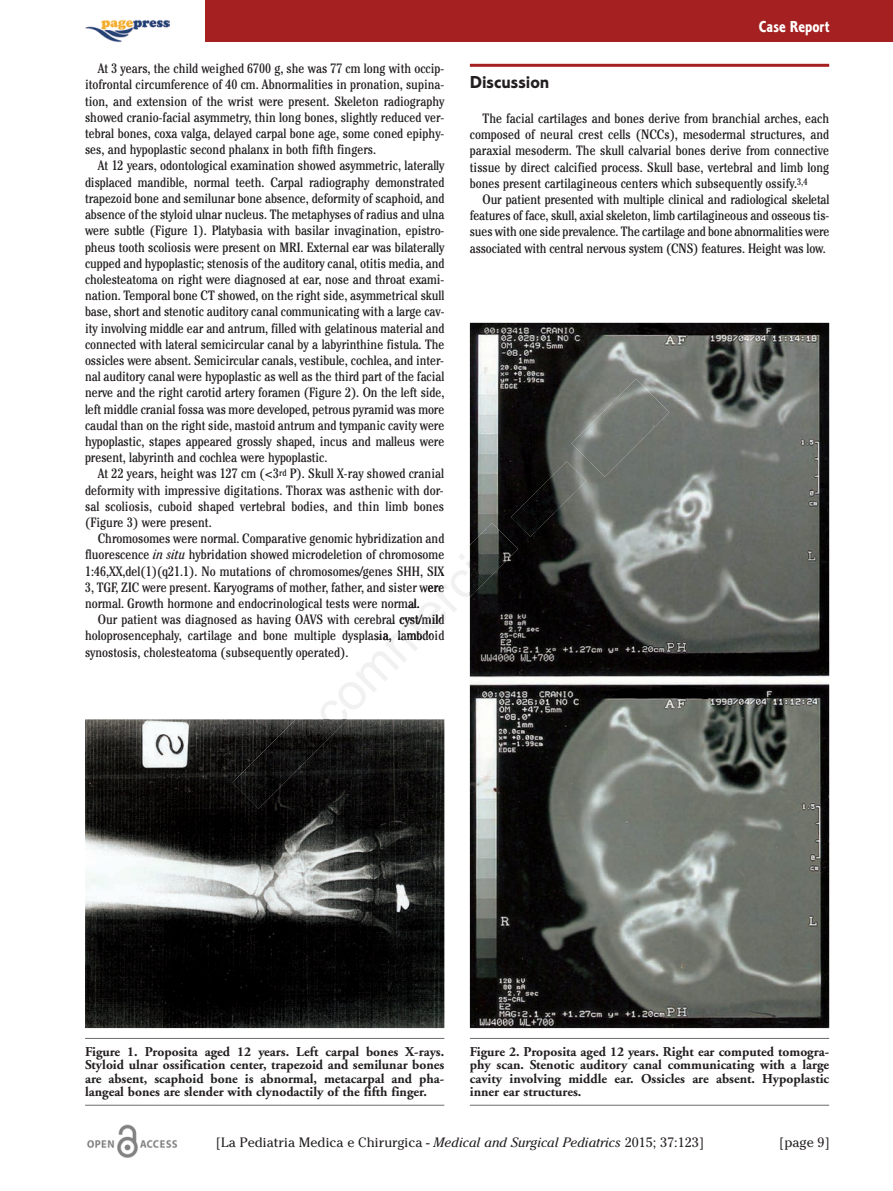
<style>
.page{position:relative;width:893px;height:1191px;background:#fff}
.page>*{position:absolute;margin:0;border:0;box-sizing:border-box;transform-origin:0 0}
.t1{font:18px "Corinthian Bold Plain";color:#231f20}
.t2{font:16.5px "Corinthian Bold Condensed Plain";color:#fff}
.t3{font:condensed 13.5px/16.2px "Cheltenham";color:#231f20;text-align:justify}
.t4{font:700 13.5px/13.5px "Adobe Garamond";color:#231f20;text-align:justify}
.t5{font:13.5px "Cheltenham";color:#231f20}
.s1{font-style:italic}
</style>
<div class="page">
<div style="left:206px;top:0;width:687px;height:42px;background:#a52020"></div>
<img style="left:85px;top:19px;width:85px;height:24px">
<hr style="left:470px;top:64px;width:359px;height:3px;background:#a52020">
<img style="left:87px;top:1124px;width:91px;height:34px">
<img style="left:85px;top:719px;width:359px;height:309px">
<hr style="left:85px;top:1038px;width:359px;height:1px;background:#6c6d70">
<hr style="left:85px;top:1104px;width:359px;height:1px;background:#6c6d70">
<img style="left:470px;top:323px;width:359px;height:705px">
<hr style="left:470px;top:1038px;width:359px;height:1px;background:#6c6d70">
<hr style="left:470px;top:1104px;width:359px;height:1px;background:#6c6d70">
<svg style="left:387px;top:586px;width:57px;height:57px"></svg>
<img style="left:232px;top:719px;width:116px;height:90px">
<img style="left:470px;top:523px;width:48px;height:74px">
<img style="left:511px;top:461px;width:75px;height:76px">
<img style="left:571px;top:379px;width:98px;height:98px">
<p class="t3" style="left:85px;top:62px;width:361px;text-indent:13px">At 3 years, the child weighed 6700 g, she was 77 cm long with occip&shy;itofrontal circumference of 40 cm. Abnormalities in pronation, supina&shy;tion, and extension of the wrist were present. Skeleton radiography showed cranio-facial asymmetry, thin long bones, slightly reduced ver&shy;tebral bones, coxa valga, delayed carpal bone age, some coned epiphy&shy;ses, and hypoplastic second phalanx in both fifth fingers.</p>
<p class="t3" style="left:85px;top:159px;width:361px;text-indent:13px">At 12 years, odontological examination showed asymmetric, laterally displaced mandible, normal teeth. Carpal radiography demonstrated trapezoid bone and semilunar bone absence, deformity of scaphoid, and absence of the styloid ulnar nucleus. The metaphyses of radius and ulna were subtle (Figure 1). Platybasia with basilar invagination, epistro&shy;pheus tooth scoliosis were present on MRI. External ear was bilaterally cupped and hypoplastic; stenosis of the auditory canal, otitis media, and cholesteatoma on right were diagnosed at ear, nose and throat exami&shy;nation. Temporal bone CT showed, on the right side, asymmetrical skull base, short and stenotic auditory canal communicating with a large cav&shy;ity involving middle ear and antrum, filled with gelatinous material and connected with lateral semicircular canal by a labyrinthine fistula. The ossicles were absent. Semicircular canals, vestibule, cochlea, and inter&shy;nal auditory canal were hypoplastic as well as the third part of the facial nerve and the right carotid artery foramen (Figure 2). On the left side, left middle cranial fossa was more developed, petrous pyramid was more caudal than on the right side, mastoid antrum and tympanic cavity were hypoplastic, stapes appeared grossly shaped, incus and malleus were present, labyrinth and cochlea were hypoplastic.</p>
<p class="t3" style="left:85px;top:467px;width:361px;text-indent:13px">At 22 years, height was 127 cm (&lt;3<sup>rd</sup> P). Skull X-ray showed cranial deformity with impressive digitations. Thorax was asthenic with dor&shy;sal scoliosis, cuboid shaped vertebral bodies, and thin limb bones (Figure 3) were present.</p>
<p class="t3" style="left:85px;top:532px;width:361px;text-align:right">Chromosomes were normal. Comparative genomic hybridization and fluorescence <span class="s1">in situ</span> hybridation showed microdeletion of chromosome</p>
<p class="t3" style="left:85px;top:564px;width:361px">1:46,XX,del(1)(q21.1). No mutations of chromosomes/genes SHH, SIX 3, TGF, ZIC were present. Karyograms of mother, father, and sister were normal. Growth hormone and endocrinological tests were normal.</p>
<p class="t3" style="left:85px;top:613px;width:361px;text-align:right">Our patient was diagnosed as having OAVS with cerebral cyst/mild holoprosencephaly, cartilage and bone multiple dysplasia, lambdoid</p>
<p class="t3" style="left:85px;top:645px;width:265px">synostosis, cholesteatoma (subsequently operated).</p>
<p class="t2" style="left:759px;top:21px;width:72px">Case Report</p>
<h1 class="t1" style="left:470px;top:76px;width:81px">Discussion</h1>
<p class="t3" style="left:470px;top:112px;width:361px;text-indent:13px">The facial cartilages and bones derive from branchial arches, each composed of neural crest cells (NCCs), mesodermal structures, and paraxial mesoderm. The skull calvarial bones derive from connective tissue by direct calcified process. Skull base, vertebral and limb long bones present cartilagineous centers which subsequently ossify.<sup>3,4</sup></p>
<p class="t3" style="left:470px;top:193px;width:361px;text-indent:13px">Our patient presented with multiple clinical and radiological skeletal features of face, skull, axial skeleton, limb cartilagineous and osseous tis&shy;sues with one side prevalence. The cartilage and bone abnormalities were associated with central nervous system (CNS) features. Height was low.</p>
<p class="t4" style="left:85px;top:1046px;width:361px">Figure 1. Proposita aged 12 years. Left carpal bones X-rays.<br>Styloid ulnar ossification center, trapezoid and semilunar bones are absent, scaphoid bone is abnormal, metacarpal and pha&shy;langeal bones are slender with clynodactily of the fifth finger.</p>
<p class="t4" style="left:470px;top:1046px;width:361px">Figure 2. Proposita aged 12 years. Right ear computed tomogra&shy;phy scan. Stenotic auditory canal communicating with a large cavity involving middle ear. Ossicles are absent. Hypoplastic inner ear structures.</p>
<p class="t5" style="left:216px;top:1134px;width:490px">[La Pediatria Medica e Chirurgica - <span class="s1">Medical and Surgical Pediatrics</span> 2015; 37:123]</p>
<p class="t5" style="left:779px;top:1134px;width:52px">[page 9]</p>
</div>
